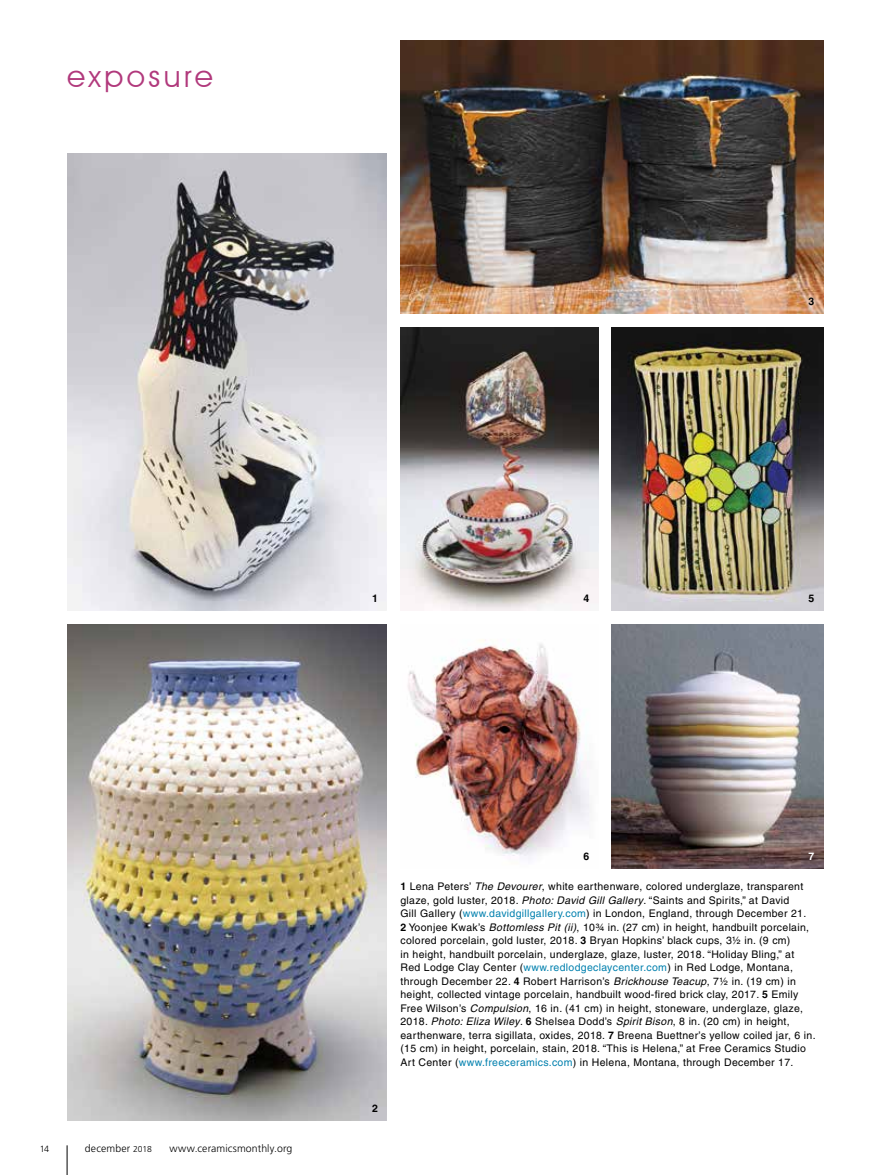
<style>
.page{position:relative;width:891px;height:1175px;background:#fff}
.page>*{position:absolute;margin:0;border:0;box-sizing:border-box;transform-origin:0 0}
.t1{font:30px "Avant Garde IT Cby BT";letter-spacing:.12em;color:#b1397c}
.t2{font:10.5px/13.5px "Helvetica";letter-spacing:.03em;color:#000}
.t3{font:300 10.5px "Frutiger";letter-spacing:.01em;color:#000}
.t4{font:700 10.5px "Helvetica";color:#000}
.t5{font:700 10.5px "Helvetica";color:#fff}
.t6{font:300 9px "Frutiger";color:#000}
.s1{font-size:8.55px}
.s2{font-weight:700}
.s3{font-style:italic}
.s4{color:#0080ae}
</style>
<div class="page">
<svg style="left:67px;top:1145px;width:1px;height:29px"></svg>
<img style="left:68px;top:624px;width:319px;height:496px">
<img style="left:400px;top:327px;width:198px;height:283px">
<img style="left:612px;top:624px;width:212px;height:244px">
<img style="left:612px;top:327px;width:212px;height:283px">
<img style="left:407px;top:639px;width:183px;height:220px">
<img style="left:68px;top:153px;width:319px;height:457px">
<img style="left:400px;top:40px;width:424px;height:274px">
<div style="left:802px;top:291px;width:19px;height:20px;background:#fff;opacity:.75"></div>
<h1 class="t1" style="left:67px;top:58px;width:147px">exposure</h1>
<p class="t4" style="left:809px;top:295px;width:7px">3</p>
<p class="t4" style="left:584px;top:591px;width:7px">4</p>
<p class="t4" style="left:372px;top:591px;width:7px">1</p>
<p class="t4" style="left:809px;top:591px;width:7px">5</p>
<p class="t6" style="left:39px;top:1143px;width:12px">14</p>
<p class="t3" style="left:85px;top:1142px;width:68px">december <span class="s1">2018</span></p>
<p class="t3" style="left:169px;top:1142px;width:125px">www.ceramicsmonthly.org</p>
<p class="t4" style="left:372px;top:1101px;width:7px">2</p>
<p class="t4" style="left:584px;top:849px;width:7px">6</p>
<p class="t5" style="left:809px;top:849px;width:7px">7</p>
<p class="t2" style="left:400px;top:880px;width:417px"><span class="s2">1</span> Lena Peters’ <span class="s3">The Devourer</span>, white earthenware, colored underglaze, transparent glaze, gold luster, 2018. <span class="s3">Photo: David Gill Gallery</span>. “Saints and Spirits,” at David<br>Gill Gallery (<span class="s4">www.davidgillgallery.com</span>) in London, England, through December 21.<br><span class="s2">2</span> Yoonjee Kwak’s <span class="s3">Bottomless Pit (ii)</span>, 10¾ in. (27 cm) in height, handbuilt porcelain, colored porcelain, gold luster, 2018. <span class="s2">3</span> Bryan Hopkins’ black cups, 3½ in. (9 cm)<br>in height, handbuilt porcelain, underglaze, glaze, luster, 2018. “Holiday Bling,” at Red Lodge Clay Center (<span class="s4">www.redlodgeclaycenter.com</span>) in Red Lodge, Montana, through December 22. <span class="s2">4</span> Robert Harrison’s <span class="s3">Brickhouse Teacup</span>, 7½ in. (19 cm) in height, collected vintage porcelain, handbuilt wood-fired brick clay, 2017. <span class="s2">5</span> Emily Free Wilson’s <span class="s3">Compulsion</span>, 16 in. (41 cm) in height, stoneware, underglaze, glaze, 2018. <span class="s3">Photo: Eliza Wiley</span>. <span class="s2">6</span> Shelsea Dodd’s <span class="s3">Spirit Bison</span>, 8 in. (20 cm) in height, earthenware, terra sigillata, oxides, 2018. <span class="s2">7</span> Breena Buettner’s yellow coiled jar, 6 in. (15 cm) in height, porcelain, stain, 2018. “This is Helena,” at Free Ceramics Studio Art Center (<span class="s4">www.freeceramics.com</span>) in Helena, Montana, through December 17.</p>
</div>
